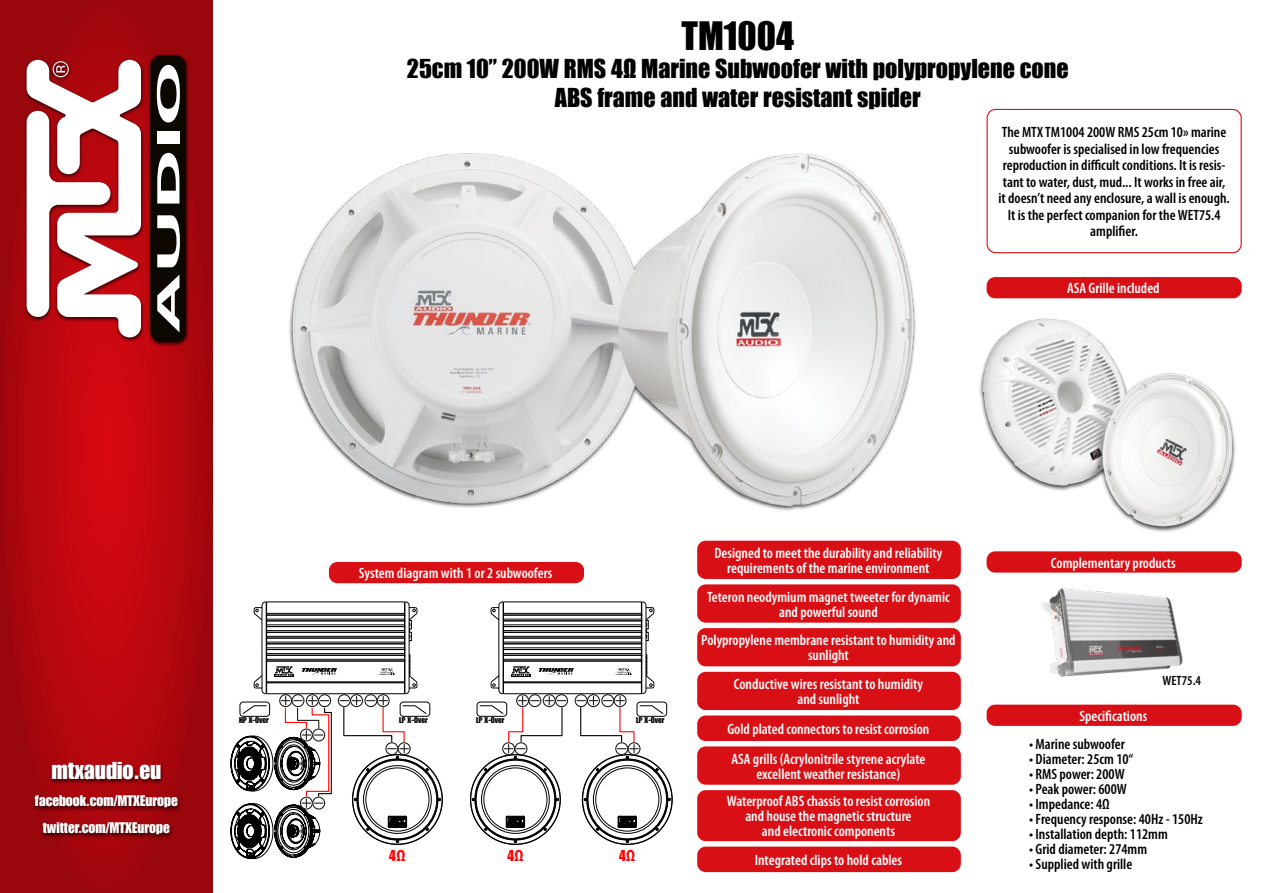
<style>
.page{position:relative;width:1263px;height:893px;background:#fff}
.page>*{position:absolute;margin:0;border:0;box-sizing:border-box;transform-origin:0 0}
.t1{font:36px "Impact";color:#000}
.t2{font:24px/28.5px "Impact";color:#000;text-align:center}
.t3{font:24px "Impact LT Std";color:#fff}
.t4{font:15.45px "Impact LT Std";color:#f00}
.t5{font:600 condensed 15px/15px "Myriad Pro";color:#fff;text-align:center}
.t6{font:600 condensed 15px/16.5px "Myriad Pro";color:#000;text-align:center}
.t7{font:15px/27px "Impact LT Std";color:#fff;text-align:center}
.t8{font:600 condensed 13.5px "Myriad Pro";color:#000}
.t9{font:8.25px "Impact LT Std";color:#000}
</style>
<div class="page">
<svg style="left:0;top:0;width:213px;height:893px;background:#ae060d"></svg>
<div style="left:23px;top:54px;width:166px;height:293px;background:#000;opacity:.75"></div>
<svg style="left:27px;top:60px;width:114px;height:277px"></svg>
<div style="left:150px;top:55px;width:36px;height:287px;background:#0c0701;border-radius:11px"></div>
<svg style="left:157px;top:275px;width:22px;height:57px"></svg>
<svg style="left:157px;top:215px;width:23px;height:52px"></svg>
<svg style="left:157px;top:153px;width:23px;height:51px"></svg>
<div style="left:157px;top:131px;width:22px;height:13px;background:#fff"></div>
<svg style="left:157px;top:65px;width:23px;height:57px"></svg>
<div style="left:31px;top:760px;width:150px;height:81px;background:#000;opacity:.75"></div>
<img style="left:289px;top:153px;width:627px;height:358px">
<img style="left:979px;top:318px;width:257px;height:214px">
<div style="left:986px;top:705px;width:256px;height:21px;background:#d90f16;border-radius:9px"></div>
<div style="left:986px;top:551px;width:256px;height:22px;background:#d90f16;border-radius:9px"></div>
<div style="left:329px;top:562px;width:255px;height:21px;background:#d90f16;border-radius:9px"></div>
<div style="left:986px;top:277px;width:256px;height:21px;background:#d90f16;border-radius:9px"></div>
<div style="left:697px;top:715px;width:264px;height:26px;background:#d90f16;border-radius:9px"></div>
<div style="left:697px;top:847px;width:264px;height:25px;background:#d90f16;border-radius:9px"></div>
<div style="left:697px;top:584px;width:264px;height:39px;background:#d90f16;border-radius:9px"></div>
<div style="left:697px;top:672px;width:264px;height:38px;background:#d90f16;border-radius:9px"></div>
<div style="left:697px;top:746px;width:264px;height:39px;background:#d90f16;border-radius:9px"></div>
<div style="left:697px;top:790px;width:264px;height:51px;background:#d90f16;border-radius:9px"></div>
<div style="left:697px;top:628px;width:264px;height:38px;background:#d90f16;border-radius:9px"></div>
<div style="left:697px;top:541px;width:264px;height:38px;background:#d90f16;border-radius:9px"></div>
<div style="left:986px;top:109px;width:256px;height:144px;border:1px solid #d90f16;border-radius:9px"></div>
<img style="left:1042px;top:588px;width:141px;height:89px">
<div style="left:595px;top:768px;width:64px;height:63px;border:1px solid #000;border-radius:50%"></div>
<div style="left:593px;top:765px;width:68px;height:68px;border:1px solid #000;border-radius:50%"></div>
<svg style="left:618px;top:816px;width:19px;height:12px"></svg>
<div style="left:587px;top:759px;width:80px;height:80px;border:1px solid #000;border-radius:50%"></div>
<div style="left:637px;top:702px;width:30px;height:15px;border:1px solid #000;border-radius:3px"></div>
<div style="left:484px;top:768px;width:63px;height:63px;border:1px solid #000;border-radius:50%"></div>
<div style="left:481px;top:765px;width:68px;height:68px;border:1px solid #000;border-radius:50%"></div>
<svg style="left:506px;top:816px;width:19px;height:12px"></svg>
<div style="left:475px;top:759px;width:80px;height:80px;border:1px solid #000;border-radius:50%"></div>
<div style="left:477px;top:702px;width:30px;height:15px;border:1px solid #000;border-radius:3px"></div>
<svg style="left:479px;top:601px;width:185px;height:158px"></svg>
<div style="left:400px;top:702px;width:30px;height:15px;border:1px solid #000;border-radius:3px"></div>
<svg style="left:231px;top:601px;width:198px;height:258px"></svg>
<h1 class="t1" style="left:681px;top:7px;width:114px">TM1004</h1>
<h2 class="t2" style="left:407px;top:54px;width:663px">25cm 10” 200W RMS 4Ω Marine Subwoofer with polypropylene cone<br>ABS frame and water resistant spider</h2>
<p class="t6" style="left:998px;top:124px;width:233px">The MTX TM1004 200W RMS 25cm 10» marine subwoofer is specialised in low frequencies reproduction in difficult conditions. It is resis&shy;tant to water, dust, mud... It works in free air, it doesn’t need any enclosure, a wall is enough.<br>It is the perfect companion for the WET75.4 amplifier.</p>
<p class="t5" style="left:1067px;top:281px;width:94px">ASA Grille included</p>
<h2 class="t3" style="left:51px;top:757px;width:111px">mtxaudio.eu</h2>
<p class="t7" style="left:35px;top:787px;width:144px">facebook.com/MTXEurope twitter.com/MTXEurope</p>
<p class="t5" style="left:359px;top:566px;width:195px">System diagram with 1 or 2 subwoofers</p>
<p class="t9" style="left:239px;top:716px;width:31px">HP X-Over</p>
<p class="t9" style="left:399px;top:716px;width:30px">LP X-Over</p>
<p class="t9" style="left:476px;top:716px;width:30px">LP X-Over</p>
<p class="t4" style="left:389px;top:847px;width:18px">4Ω</p>
<p class="t4" style="left:507px;top:847px;width:18px">4Ω</p>
<p class="t9" style="left:636px;top:716px;width:30px">LP X-Over</p>
<p class="t4" style="left:619px;top:847px;width:18px">4Ω</p>
<p class="t5" style="left:714px;top:546px;width:229px">Designed to meet the durability and reliability requirements of the marine environment</p>
<p class="t5" style="left:707px;top:589px;width:244px">Teteron neodymium magnet tweeter for dynamic and powerful sound</p>
<p class="t5" style="left:701px;top:633px;width:256px">Polypropylene membrane resistant to humidity and sunlight</p>
<p class="t5" style="left:734px;top:677px;width:191px">Conductive wires resistant to humidity and sunlight</p>
<p class="t5" style="left:727px;top:722px;width:204px">Gold plated connectors to resist corrosion</p>
<p class="t5" style="left:731px;top:751px;width:195px">ASA grills (Acrylonitrile styrene acrylate excellent weather resistance)</p>
<p class="t5" style="left:727px;top:794px;width:205px">Waterproof ABS chassis to resist corrosion and house the magnetic structure<br>and electronic components</p>
<p class="t5" style="left:755px;top:853px;width:149px">Integrated clips to hold cables</p>
<p class="t5" style="left:1051px;top:555px;width:126px">Complementary products</p>
<p class="t5" style="left:1079px;top:709px;width:69px">Specifications</p>
<p class="t8" style="left:1162px;top:673px;width:40px">WET75.4</p>
<p class="t6" style="left:1029px;top:736px;width:97px">• Marine subwoofer</p>
<p class="t6" style="left:1029px;top:751px;width:106px">• Diameter: 25cm 10“</p>
<p class="t6" style="left:1029px;top:766px;width:97px">• RMS power: 200W</p>
<p class="t6" style="left:1029px;top:781px;width:99px">• Peak power: 600W</p>
<p class="t6" style="left:1029px;top:796px;width:82px">• Impedance: 4Ω</p>
<p class="t6" style="left:1029px;top:811px;width:175px">• Frequency response: 40Hz - 150Hz</p>
<p class="t6" style="left:1029px;top:826px;width:140px">• Installation depth: 112mm</p>
<p class="t6" style="left:1029px;top:841px;width:120px">• Grid diameter: 274mm</p>
<p class="t6" style="left:1029px;top:856px;width:105px">• Supplied with grille</p>
</div>
